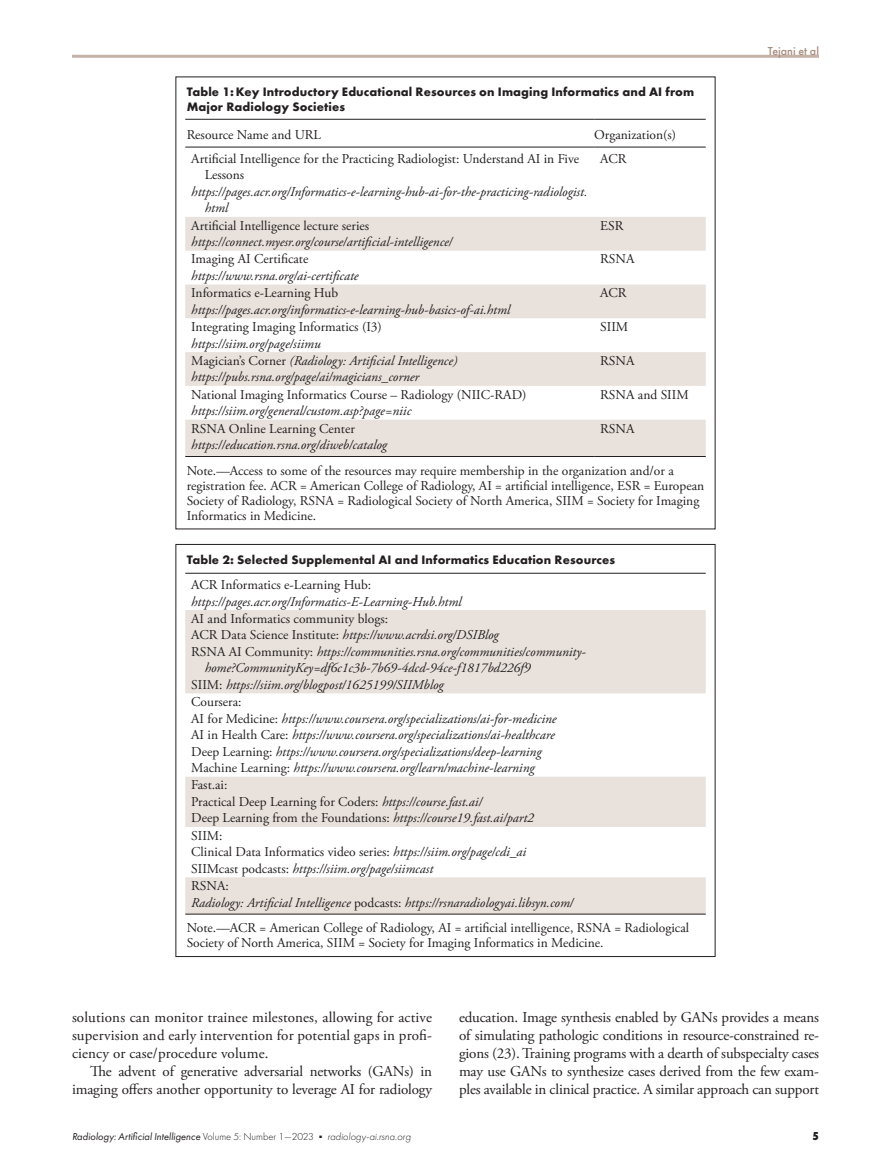
<style>
.page{position:relative;width:891px;height:1175px;background:#fff}
.page>*{position:absolute;margin:0;border:0;box-sizing:border-box;transform-origin:0 0}
.t1{font:15px/18px "Adobe Garamond Pro";letter-spacing:-.01em;color:#231f20;text-align:justify}
.t2{font:italic 13.5px/16.5px "Adobe Garamond Pro";color:#231f20}
.t3{font:13.5px/15px "Adobe Garamond Pro";color:#231f20}
.t4{font:700 12.75px/15px "Futura PT";letter-spacing:.01em;color:#231f20}
.t5{font:500 12px "Futura PT";color:#a68b7d}
.t6{font:800 12px "Futura PT Cond";color:#231f20}
.t7{font:italic 10.5px "Futura PT";color:#231f20}
.s1{font-style:normal}
.s2{font-style:italic}
.s3{font-weight:300;font-style:normal}
.s4{font-weight:300}
</style>
<div class="page">
<hr style="left:72px;top:55px;width:747px;height:3px;background:#c5b2a8">
<svg style="left:185px;top:217px;width:521px;height:239px;fill:#e9e2dc"></svg>
<hr style="left:185px;top:119px;width:409px;height:1px;background:#231f20">
<hr style="left:594px;top:119px;width:112px;height:1px;background:#231f20">
<hr style="left:185px;top:147px;width:409px;height:1px;background:#231f20">
<hr style="left:594px;top:147px;width:112px;height:1px;background:#231f20">
<hr style="left:185px;top:456px;width:409px;height:1px;background:#231f20">
<hr style="left:594px;top:456px;width:112px;height:1px;background:#231f20">
<svg style="left:185px;top:610px;width:521px;height:303px;fill:#e9e2dc"></svg>
<hr style="left:185px;top:573px;width:521px;height:1px;background:#231f20">
<hr style="left:185px;top:913px;width:521px;height:1px;background:#231f20">
<p class="t4" style="left:187px;top:84px;width:509px">Table 1: Key Introductory Educational Resources on Imaging Informatics and AI from<br>Major Radiology Societies</p>
<p class="t3" style="left:187px;top:127px;width:136px">Resource Name and URL</p>
<p class="t3" style="left:594px;top:127px;width:83px">Organization(s)</p>
<p class="t3" style="left:205px;top:151px;width:376px;line-height:16.5px;text-indent:-14px">Artificial Intelligence for the Practicing Radiologist: Understand AI in Five<br>Lessons</p>
<p class="t2" style="left:205px;top:184px;width:384px;text-indent:-14px">https://pages.acr.org/Informatics-e-learning-hub-ai-for-the-practicing-radiologist. html</p>
<p class="t3" style="left:600px;top:151px;width:28px">ACR</p>
<p class="t3" style="left:191px;top:218px;width:179px">Artificial Intelligence lecture series</p>
<p class="t2" style="left:191px;top:234px;width:263px">https://connect.myesr.org/course/artificial-intelligence/</p>
<p class="t3" style="left:600px;top:218px;width:25px">ESR</p>
<p class="t3" style="left:191px;top:252px;width:119px">Imaging AI Certificate</p>
<p class="t2" style="left:191px;top:268px;width:169px">https://www.rsna.org/ai-certificate</p>
<p class="t3" style="left:600px;top:252px;width:36px">RSNA</p>
<p class="t3" style="left:191px;top:286px;width:148px">Informatics e-Learning Hub</p>
<p class="t2" style="left:191px;top:301px;width:321px">https://pages.acr.org/informatics-e-learning-hub-basics-of-ai.html</p>
<p class="t3" style="left:600px;top:286px;width:28px">ACR</p>
<p class="t3" style="left:191px;top:320px;width:192px">Integrating Imaging Informatics (I3)</p>
<p class="t2" style="left:191px;top:335px;width:131px">https://siim.org/page/siimu</p>
<p class="t3" style="left:600px;top:320px;width:30px">SIIM</p>
<p class="t2" style="left:191px;top:353px;width:268px"><span class="s1">Magician’s Corner</span> (Radiology: Artificial Intelligence) https://pubs.rsna.org/page/ai/magicians_corner</p>
<p class="t3" style="left:600px;top:353px;width:36px">RSNA</p>
<p class="t3" style="left:191px;top:387px;width:337px">National Imaging Informatics Course – Radiology (NIIC-RAD)</p>
<p class="t2" style="left:191px;top:403px;width:222px">https://siim.org/general/custom.asp?page=niic</p>
<p class="t3" style="left:600px;top:387px;width:90px">RSNA and SIIM</p>
<p class="t3" style="left:191px;top:421px;width:165px">RSNA Online Learning Center</p>
<p class="t2" style="left:191px;top:437px;width:197px">https://education.rsna.org/diweb/catalog</p>
<p class="t3" style="left:600px;top:421px;width:36px">RSNA</p>
<p class="t3" style="left:187px;top:463px;width:519px">Note.—Access to some of the resources may require membership in the organization and/or a registration fee. ACR = American College of Radiology, AI = artificial intelligence, ESR = European Society of Radiology, RSNA = Radiological Society of North America, SIIM = Society for Imaging Informatics in Medicine.</p>
<p class="t4" style="left:187px;top:551px;width:430px">Table 2: Selected Supplemental AI and Informatics Education Resources</p>
<p class="t3" style="left:191px;top:577px;width:181px">ACR Informatics e-Learning Hub:</p>
<p class="t2" style="left:191px;top:593px;width:272px">https://pages.acr.org/Informatics-E-Learning-Hub.html</p>
<p class="t3" style="left:191px;top:611px;width:198px">AI and Informatics community blogs:</p>
<p class="t2" style="left:191px;top:627px;width:309px"><span class="s1">ACR Data Science Institute:</span> https://www.acrdsi.org/DSIBlog</p>
<p class="t2" style="left:191px;top:643px;width:396px"><span class="s1">RSNA AI Community:</span> https://communities.rsna.org/communities/community-</p>
<p class="t2" style="left:205px;top:660px;width:327px">home?CommunityKey=df6c1c3b-7b69-4dcd-94ce-f1817bd226f9</p>
<p class="t2" style="left:191px;top:676px;width:254px"><span class="s1">SIIM:</span> https://siim.org/blogpost/1625199/SIIMblog</p>
<p class="t3" style="left:191px;top:695px;width:52px">Coursera:</p>
<p class="t2" style="left:191px;top:710px;width:367px"><span class="s1">AI for Medicine:</span> https://www.coursera.org/specializations/ai-for-medicine</p>
<p class="t2" style="left:191px;top:727px;width:365px"><span class="s1">AI in Health Care:</span> https://www.coursera.org/specializations/ai-healthcare</p>
<p class="t2" style="left:191px;top:743px;width:352px"><span class="s1">Deep Learning:</span> https://www.coursera.org/specializations/deep-learning</p>
<p class="t2" style="left:191px;top:760px;width:345px"><span class="s1">Machine Learning:</span> https://www.coursera.org/learn/machine-learning</p>
<p class="t3" style="left:191px;top:778px;width:38px">Fast.ai:</p>
<p class="t3" style="left:191px;top:794px;width:292px">Practical Deep Learning for Coders: <span class="s2">https://course.fast.ai/</span></p>
<p class="t3" style="left:191px;top:811px;width:344px">Deep Learning from the Foundations: <span class="s2">https://course19.fast.ai/part2</span></p>
<p class="t3" style="left:191px;top:828px;width:33px">SIIM:</p>
<p class="t3" style="left:191px;top:845px;width:337px">Clinical Data Informatics video series: <span class="s2">https://siim.org/page/cdi_ai</span></p>
<p class="t2" style="left:191px;top:860px;width:243px"><span class="s1">SIIMcast podcasts:</span> https://siim.org/page/siimcast</p>
<p class="t3" style="left:191px;top:878px;width:39px">RSNA:</p>
<p class="t2" style="left:191px;top:894px;width:384px">Radiology: Artificial Intelligence <span class="s1">podcasts:</span> https://rsnaradiologyai.libsyn.com/</p>
<p class="t3" style="left:187px;top:920px;width:504px">Note.—ACR = American College of Radiology, AI = artificial intelligence, RSNA = Radiological<br>Society of North America, SIIM = Society for Imaging Informatics in Medicine.</p>
<p class="t5" style="left:768px;top:44px;width:53px">Tejani et al</p>
<p class="t1" style="left:72px;top:1009px;width:362px">solutions can monitor trainee milestones, allowing for active supervision and early intervention for potential gaps in profi&shy;ciency or case/procedure volume.</p>
<p class="t1" style="left:72px;top:1063px;width:362px;text-align:right">The advent of generative adversarial networks (GANs) in imaging offers another opportunity to leverage AI for radiology</p>
<p class="t1" style="left:459px;top:1009px;width:362px">education. Image synthesis enabled by GANs provides a means of simulating pathologic conditions in resource-constrained re&shy;gions (23). Training programs with a dearth of subspecialty cases may use GANs to synthesize cases derived from the few exam&shy;ples available in clinical practice. A similar approach can support</p>
<p class="t7" style="left:72px;top:1130px;width:340px">Radiology: Artificial Intelligence <span class="s3">Volume 5: Number 1—2023</span> <sup>■</sup> <span class="s4">radiology-ai.rsna.org</span></p>
<p class="t6" style="left:813px;top:1128px;width:8px">5</p>
</div>
